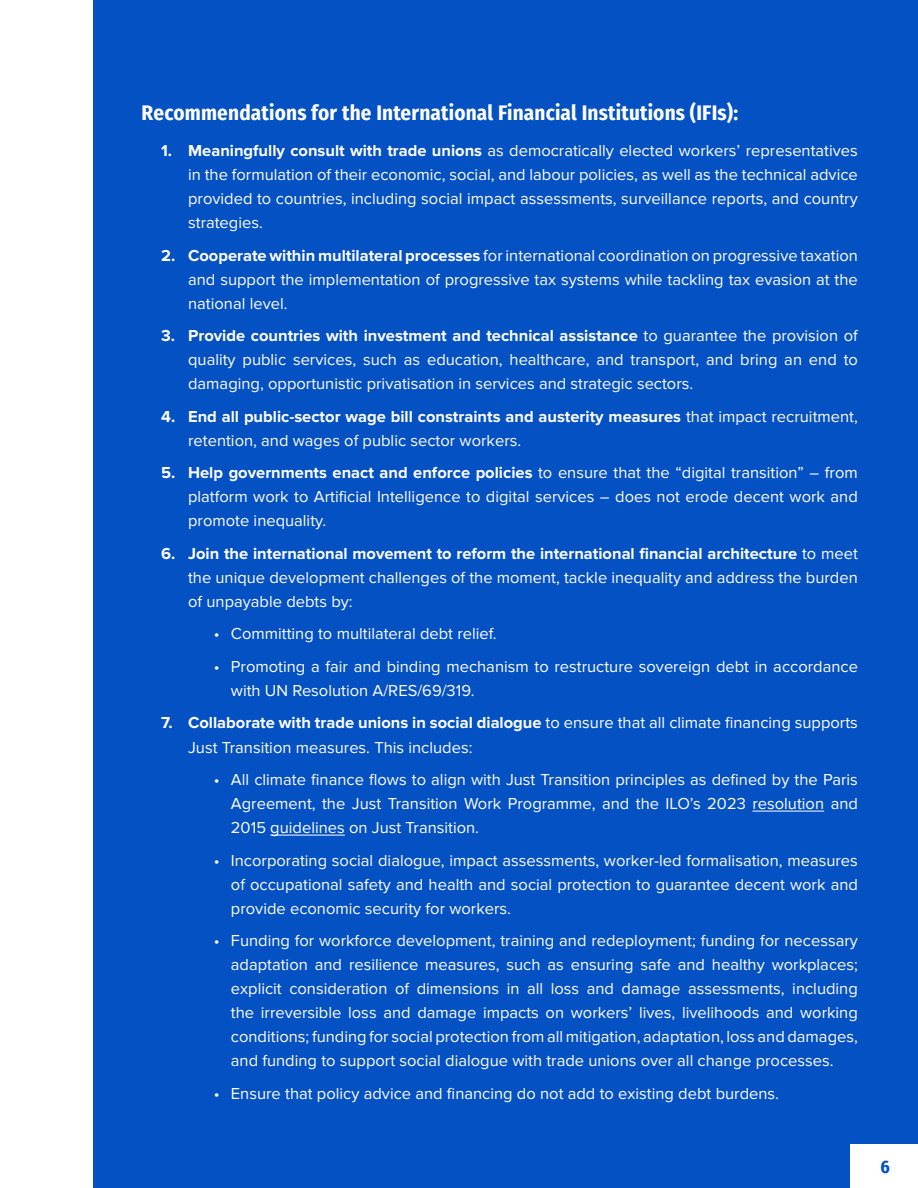
<style>
.page{position:relative;width:918px;height:1188px;background:#fff}
.page>*{position:absolute;margin:0;border:0;box-sizing:border-box;transform-origin:0 0}
.t1{font:700 21px "Fira Sans Condensed";letter-spacing:.01em;color:#fff}
.t2{font:700 18px "Fira Sans Condensed";color:#0451c4}
.t3{font:16.5px/24px "Proxima Nova";color:#fff;text-align:justify}
.s1{font-weight:700}
</style>
<div class="page">
<div style="left:94px;top:0;width:824px;height:1188px;background:#0451c4"></div>
<hr style="left:752px;top:811px;width:72px;height:1px;background:#fff">
<hr style="left:270px;top:835px;width:75px;height:1px;background:#fff">
<div style="left:850px;top:1145px;width:68px;height:43px;background:#fff"></div>
<p class="t1" style="left:142px;top:95px;width:598px">Recommendations for the International Financial Institutions (IFIs):</p>
<p class="t3" style="left:188px;top:139px;width:671px;text-indent:-27px"><span class="s1">1. Meaningfully consult with trade unions</span> as democratically elected workers’ representatives in the formulation of their economic, social, and labour policies, as well as the technical advice provided to countries, including social impact assessments, surveillance reports, and country strategies.</p>
<p class="t3" style="left:188px;top:244px;width:671px;text-indent:-27px"><span class="s1">2. Cooperate within multilateral processes</span> for international coordination on progressive taxation and support the implementation of progressive tax systems while tackling tax evasion at the national level.</p>
<p class="t3" style="left:188px;top:324px;width:671px;text-indent:-27px"><span class="s1">3. Provide countries with investment and technical assistance</span> to guarantee the provision of quality public services, such as education, healthcare, and transport, and bring an end to damaging, opportunistic privatisation in services and strategic sectors.</p>
<p class="t3" style="left:188px;top:405px;width:671px;text-indent:-27px"><span class="s1">4. End all public-sector wage bill constraints and austerity measures</span> that impact recruitment, retention, and wages of public sector workers.</p>
<p class="t3" style="left:188px;top:461px;width:671px;text-indent:-27px"><span class="s1">5. Help governments enact and enforce policies</span> to ensure that the “digital transition” – from platform work to Artificial Intelligence to digital services – does not erode decent work and promote inequality.</p>
<p class="t3" style="left:188px;top:542px;width:671px;text-indent:-27px"><span class="s1">6. Join the international movement to reform the international financial architecture</span> to meet the unique development challenges of the moment, tackle inequality and address the burden of unpayable debts by:</p>
<p class="t3" style="left:214px;top:622px;width:284px">• Committing to multilateral debt relief.</p>
<p class="t3" style="left:231px;top:655px;width:629px;text-indent:-17px">• Promoting a fair and binding mechanism to restructure sovereign debt in accordance with UN Resolution A/RES/69/319.</p>
<p class="t3" style="left:188px;top:711px;width:671px;text-indent:-27px"><span class="s1">7. Collaborate with trade unions in social dialogue</span> to ensure that all climate financing supports<br>Just Transition measures. This includes:</p>
<p class="t3" style="left:231px;top:768px;width:628px;text-indent:-17px">• All climate finance flows to align with Just Transition principles as defined by the Paris Agreement, the Just Transition Work Programme, and the ILO’s 2023 resolution and 2015 guidelines on Just Transition.</p>
<p class="t3" style="left:231px;top:848px;width:629px;text-indent:-17px">• Incorporating social dialogue, impact assessments, worker-led formalisation, measures of occupational safety and health and social protection to guarantee decent work and provide economic security for workers.</p>
<p class="t3" style="left:231px;top:929px;width:628px;text-indent:-17px">• Funding for workforce development, training and redeployment; funding for necessary adaptation and resilience measures, such as ensuring safe and healthy workplaces; explicit consideration of dimensions in all loss and damage assessments, including the irreversible loss and damage impacts on workers’ lives, livelihoods and working conditions; funding for social protection from all mitigation, adaptation, loss and damages, and funding to support social dialogue with trade unions over all change processes.</p>
<p class="t3" style="left:214px;top:1081px;width:567px">• Ensure that policy advice and financing do not add to existing debt burdens.</p>
<p class="t2" style="left:881px;top:1152px;width:11px">6</p>
</div>
